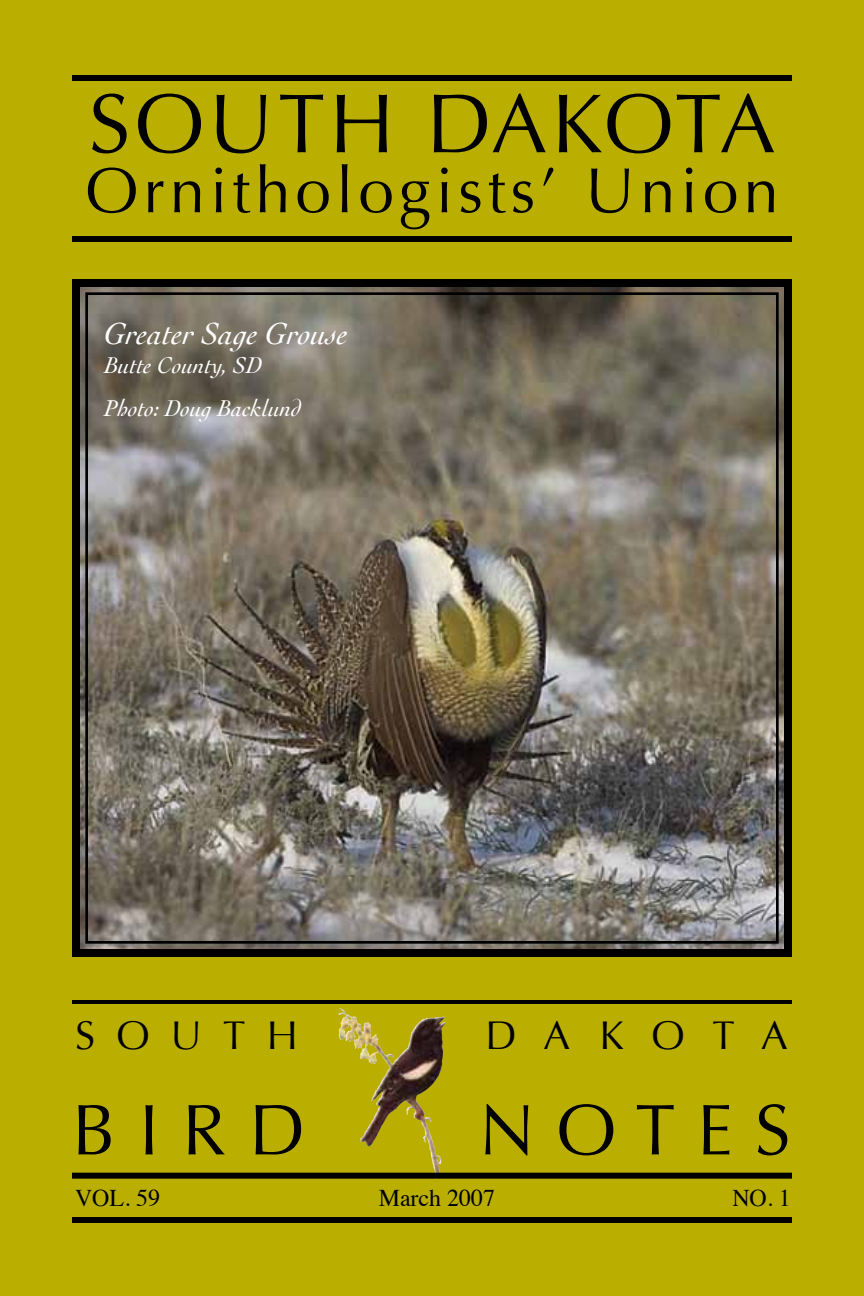
<style>
.page{position:relative;width:864px;height:1296px;background:#baae00}
.page>*{position:absolute;margin:0;border:0;box-sizing:border-box;transform-origin:0 0}
.t1{font:84px "Optima";letter-spacing:.05em;color:#000}
.t2{font:72px "Optima";letter-spacing:.32em;color:#000}
.t3{font:64px "Optima";letter-spacing:.075em;color:#000}
.t4{font:40px "Optima";color:#000}
.t5{font:italic 32px "Cochin";color:#fff}
.t6{font:italic 24px/43.2px "Cochin";color:#fff}
.t7{font:24px "Times";color:#000}
</style>
<div class="page">
<svg style="left:68px;top:275px;width:728px;height:686px;background:#746e5e"></svg>
<div style="left:85px;top:292px;width:694px;height:652px;border:3px solid #000"></div>
<div style="left:72px;top:236px;width:720px;height:6px;background:#000"></div>
<div style="left:72px;top:75px;width:720px;height:6px;background:#000"></div>
<img style="left:338px;top:1012px;width:52px;height:105px">
<hr style="left:72px;top:1000px;width:720px;height:4px;background:#000">
<div style="left:72px;top:1173px;width:720px;height:6px;background:#000"></div>
<div style="left:72px;top:1217px;width:720px;height:6px;background:#000"></div>
<h1 class="t1" style="left:88px;top:75px;width:689px">SOUTH DAKOTA</h1>
<h3 class="t3" style="left:85px;top:153px;width:695px">Ornithologists’ Union</h3>
<h3 class="t5" style="left:104px;top:312px;width:246px">Greater Sage Grouse</h3>
<p class="t6" style="left:104px;top:342px;width:199px">Butte County, SD<br>Photo: Doug Backlund</p>
<h3 class="t4" style="left:75px;top:1012px;width:87px">S outh</h3>
<h3 class="t4" style="left:485px;top:1012px;width:108px">D akota</h3>
<h2 class="t2" style="left:72px;top:1088px;width:235px">BirD</h2>
<h2 class="t2" style="left:479px;top:1088px;width:305px">Not es</h2>
<p class="t7" style="left:75px;top:1176px;width:87px">VOL. 59</p>
<p class="t7" style="left:379px;top:1176px;width:118px">March 2007</p>
<p class="t7" style="left:732px;top:1176px;width:60px">NO. 1</p>
</div>
